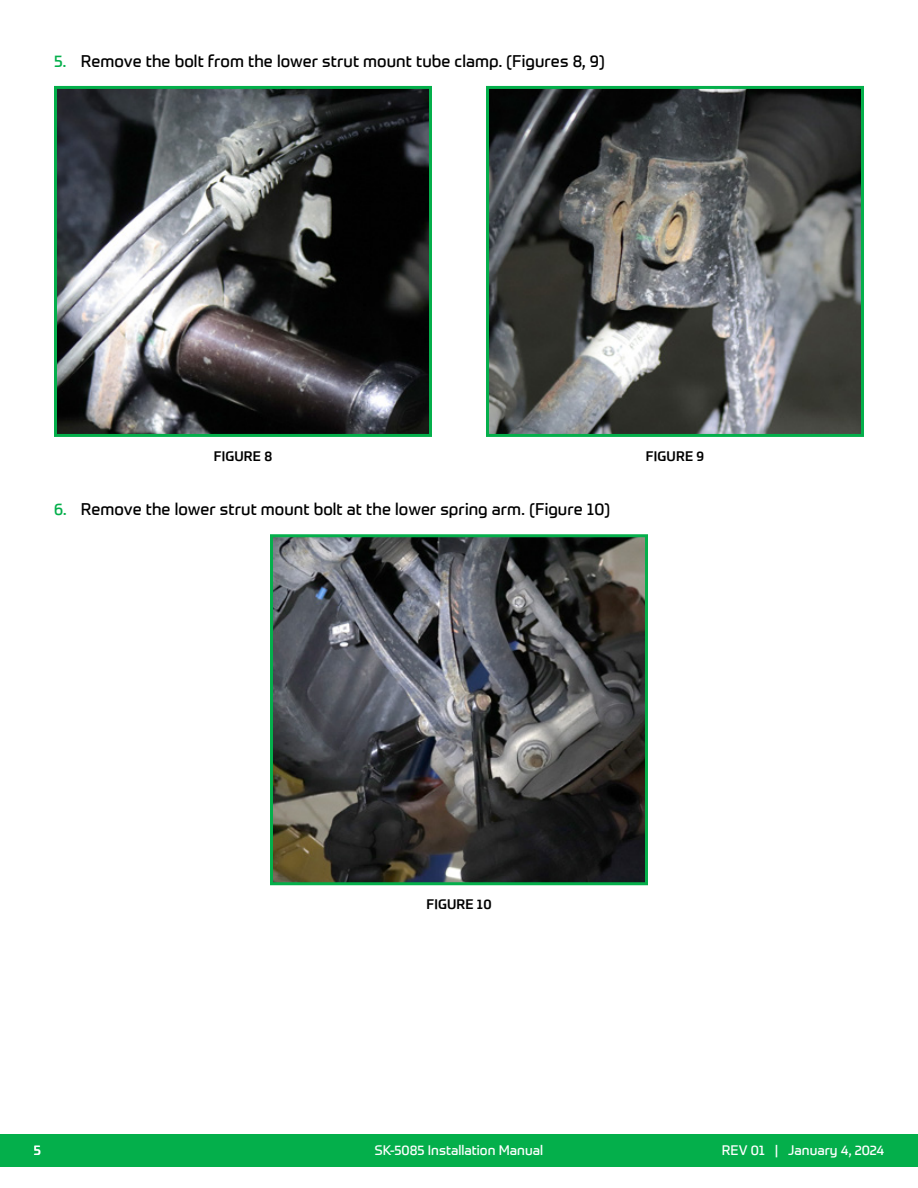
<style>
.page{position:relative;width:918px;height:1188px;background:#fff}
.page>*{position:absolute;margin:0;border:0;box-sizing:border-box;transform-origin:0 0}
.t1{font:16.5px "Prometo";letter-spacing:.005em;color:#000}
.t2{font:13.5px "Prometo";color:#fff}
.t3{font:500 13.5px "Prometo";letter-spacing:.01em;color:#000}
.s1{color:#04af4b}
</style>
<div class="page">
<div style="left:0;top:1134px;width:918px;height:32px;background:#04af4b"></div>
<img style="left:58px;top:90px;width:370px;height:343px">
<div style="left:54px;top:86px;width:378px;height:351px;border:3px solid #04af4b"></div>
<img style="left:490px;top:90px;width:370px;height:343px">
<div style="left:486px;top:86px;width:378px;height:351px;border:3px solid #04af4b"></div>
<img style="left:274px;top:538px;width:370px;height:343px">
<div style="left:270px;top:534px;width:378px;height:351px;border:3px solid #04af4b"></div>
<p class="t1" style="left:54px;top:51px;width:552px"><span class="s1">5.</span> Remove the bolt from the lower strut mount tube clamp. (Figures 8, 9)</p>
<p class="t3" style="left:214px;top:448px;width:60px">FIGURE 8</p>
<p class="t3" style="left:646px;top:448px;width:60px">FIGURE 9</p>
<p class="t1" style="left:54px;top:499px;width:558px"><span class="s1">6.</span> Remove the lower strut mount bolt at the lower spring arm. (Figure 10)</p>
<p class="t3" style="left:426px;top:896px;width:67px">FIGURE 10</p>
<p class="t2" style="left:34px;top:1142px;width:9px">5</p>
<p class="t2" style="left:375px;top:1142px;width:170px">SK-5085 Installation Manual</p>
<p class="t2" style="left:722px;top:1142px;width:164px">REV 01 | January 4, 2024</p>
</div>
